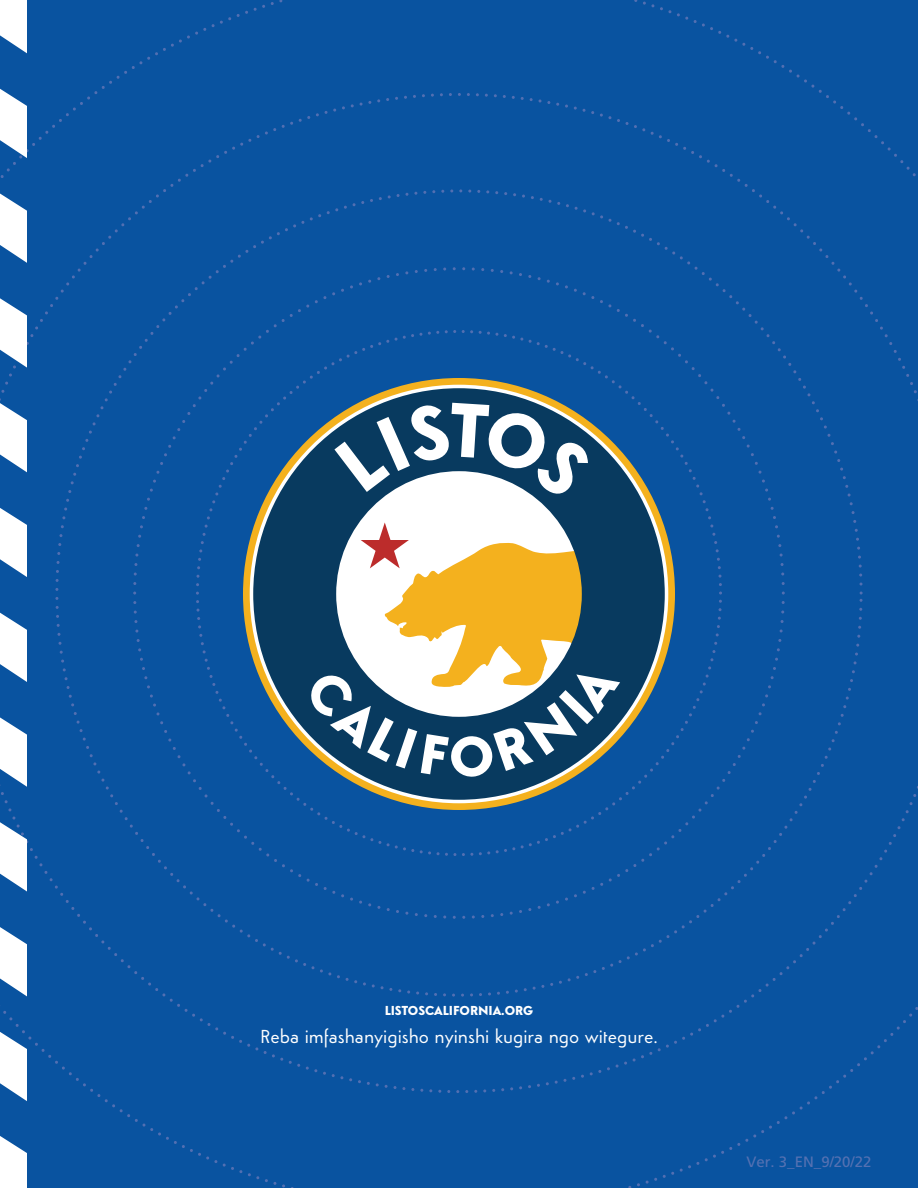
<style>
.page{position:relative;width:918px;height:1188px;background:#0953a0}
.page>*{position:absolute;margin:0;border:0;box-sizing:border-box;transform-origin:0 0}
.t1{font:19.5px "Simplo";color:#fff}
.t2{font:15px "Frutiger LT Pro";color:#5571b2}
.t3{font:800 13.5px "Simplo";color:#fff}
</style>
<div class="page">
<svg style="left:0;top:1136px;width:27px;height:52px"></svg>
<svg style="left:0;top:1032px;width:27px;height:69px"></svg>
<svg style="left:0;top:927px;width:27px;height:69px"></svg>
<svg style="left:0;top:822px;width:27px;height:70px"></svg>
<svg style="left:0;top:717px;width:27px;height:70px"></svg>
<svg style="left:0;top:613px;width:27px;height:69px"></svg>
<svg style="left:0;top:508px;width:27px;height:69px"></svg>
<svg style="left:0;top:403px;width:27px;height:69px"></svg>
<svg style="left:0;top:298px;width:27px;height:70px"></svg>
<svg style="left:0;top:194px;width:27px;height:69px"></svg>
<svg style="left:0;top:89px;width:27px;height:69px"></svg>
<svg style="left:0;top:0;width:27px;height:53px"></svg>
<svg style="left:243px;top:378px;width:432px;height:432px;fill:#0953a0"></svg>
<svg style="left:250px;top:385px;width:418px;height:418px"></svg>
<svg style="left:334px;top:403px;width:254px;height:93px"></svg>
<svg style="left:309px;top:522px;width:340px;height:255px"></svg>
<p class="t3" style="left:385px;top:1002px;width:150px">LISTOSCALIFORNIA.ORG</p>
<p class="t1" style="left:260px;top:1026px;width:399px">Reba imfashanyigisho nyinshi kugira ngo witegure.</p>
<p class="t2" style="left:746px;top:1153px;width:127px">Ver. 3_EN_9/20/22</p>
</div>
